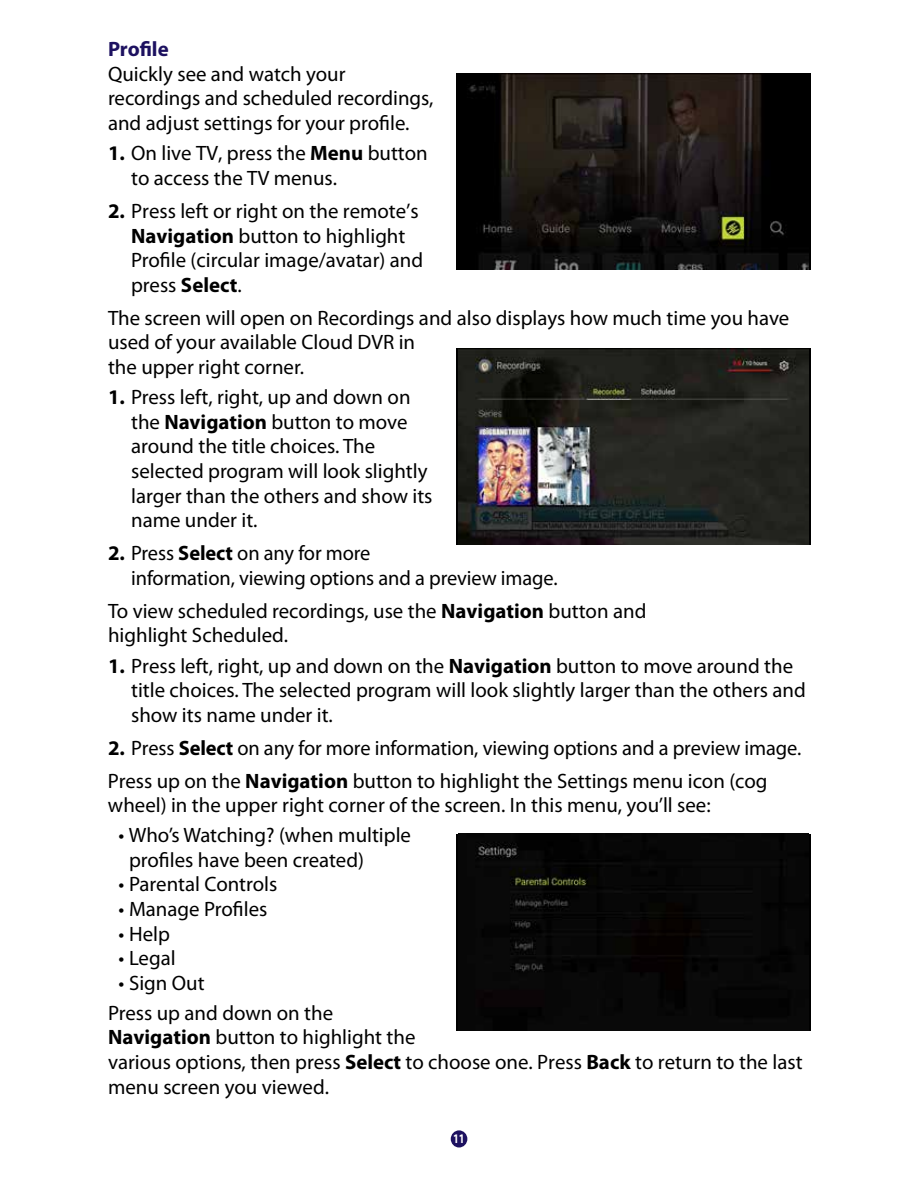
<style>
.page{position:relative;width:918px;height:1188px;background:#fff}
.page>*{position:absolute;margin:0;border:0;box-sizing:border-box;transform-origin:0 0}
.t1{font:20.85px/24.6px "Myriad Pro";color:#000}
.t2{font:700 20.85px "Myriad Pro";letter-spacing:-.005em;color:#1d1160}
.t3{font:700 13.2px "Myriad Pro";color:#fff;scale:.8 1}
.s1{font-weight:700}
</style>
<div class="page">
<div style="left:451px;top:1130px;width:16px;height:18px;background:#1d1160;border-radius:50%"></div>
<img style="left:459px;top:348px;width:349px;height:197px">
<div style="left:459px;top:834px;width:349px;height:196px;background:#070707"></div>
<img style="left:459px;top:73px;width:349px;height:197px">
<p class="t2" style="left:108px;top:36px;width:62px">Profile</p>
<p class="t1" style="left:108px;top:61px;width:327px">Quickly see and watch your recordings and scheduled recordings, and adjust settings for your profile.</p>
<p class="t1" style="left:131px;top:141px;width:298px;text-indent:-23px"><span class="s1">1.</span> On live TV, press the <span class="s1">Menu</span> button to access the TV menus.</p>
<p class="t1" style="left:131px;top:198px;width:294px;text-indent:-23px"><span class="s1">2.</span> Press left or right on the remote’s<br><span class="s1">Navigation</span> button to highlight<br>Profile (circular image/avatar) and press <span class="s1">Select</span>.</p>
<p class="t1" style="left:108px;top:305px;width:683px">The screen will open on Recordings and also displays how much time you have used of your available Cloud DVR in<br>the upper right corner.</p>
<p class="t1" style="left:131px;top:385px;width:303px;text-indent:-23px"><span class="s1">1.</span> Press left, right, up and down on the <span class="s1">Navigation</span> button to move around the title choices. The selected program will look slightly larger than the others and show its name under it.</p>
<p class="t1" style="left:131px;top:541px;width:428px;text-indent:-23px"><span class="s1">2.</span> Press <span class="s1">Select</span> on any for more<br>information, viewing options and a preview image.</p>
<p class="t1" style="left:108px;top:598px;width:540px">To view scheduled recordings, use the <span class="s1">Navigation</span> button and highlight Scheduled.</p>
<p class="t1" style="left:131px;top:653px;width:676px;text-indent:-23px"><span class="s1">1.</span> Press left, right, up and down on the <span class="s1">Navigation</span> button to move around the title choices. The selected program will look slightly larger than the others and show its name under it.</p>
<p class="t1" style="left:108px;top:731px;width:695px;line-height:32.7px"><span class="s1">2.</span> Press <span class="s1">Select</span> on any for more information, viewing options and a preview image.<br>Press up on the <span class="s1">Navigation</span> button to highlight the Settings menu icon (cog</p>
<p class="t1" style="left:108px;top:793px;width:604px">wheel) in the upper right corner of the screen. In this menu, you’ll see:</p>
<p class="t1" style="left:129px;top:823px;width:284px;text-indent:-11px">• Who’s Watching? (when multiple profiles have been created)</p>
<p class="t1" style="left:119px;top:872px;width:160px">• Parental Controls</p>
<p class="t1" style="left:119px;top:896px;width:150px">• Manage Profiles</p>
<p class="t1" style="left:119px;top:921px;width:53px">• Help</p>
<p class="t1" style="left:119px;top:946px;width:59px">• Legal</p>
<p class="t1" style="left:108px;top:968px;width:227px;line-height:30px;text-indent:10px">• Sign Out<br>Press up and down on the</p>
<p class="t1" style="left:108px;top:1025px;width:696px"><span class="s1">Navigation</span> button to highlight the<br>various options, then press <span class="s1">Select</span> to choose one. Press <span class="s1">Back</span> to return to the last menu screen you viewed.</p>
<p class="t3" style="left:453px;top:1130px;width:16px">11</p>
</div>
